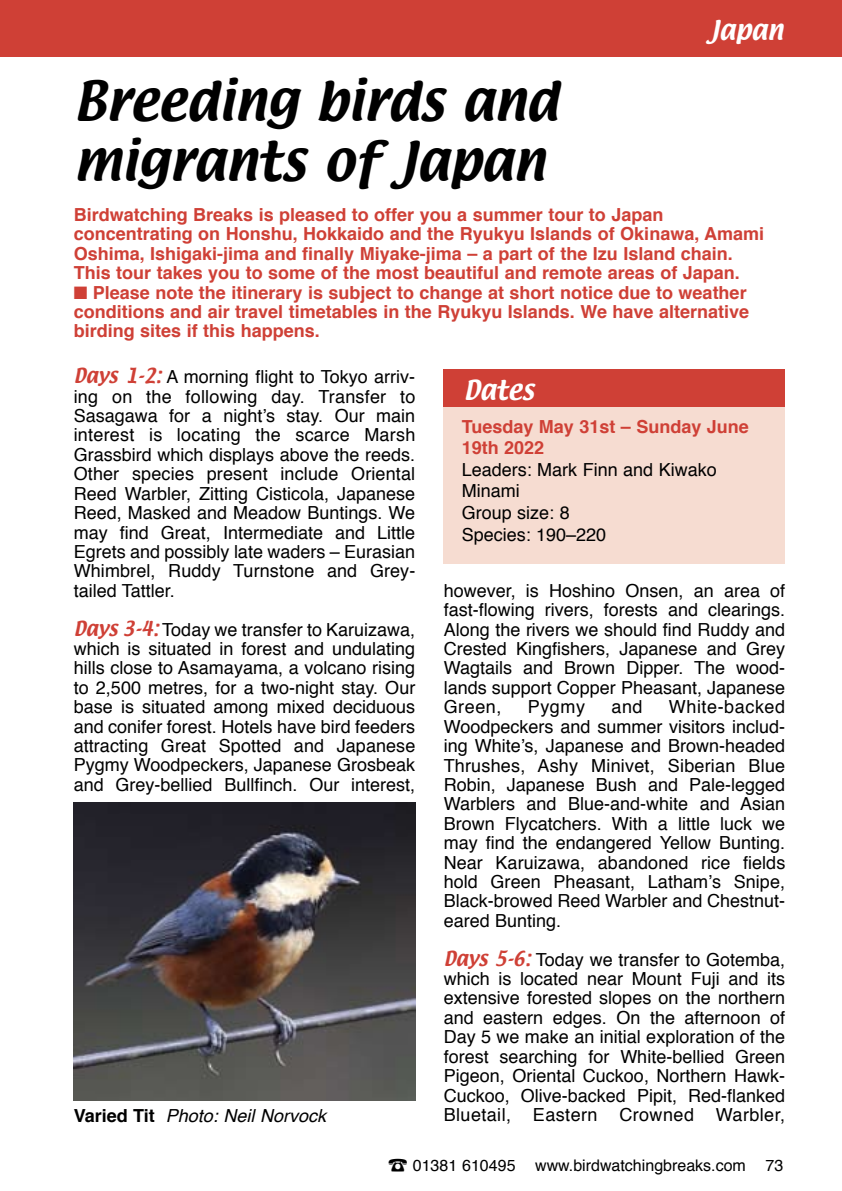
<style>
.page{position:relative;width:842px;height:1191px;background:#fff}
.page>*{position:absolute;margin:0;border:0;box-sizing:border-box;transform-origin:0 0}
.t1{font:48px/60px "Textile";color:#000}
.t2{font:24px "Textile";color:#fff}
.t3{font:18px/19.4px "Helvetica";color:#000;text-align:justify}
.t4{font:700 18px/19.4px "Helvetica";color:#cf4036}
.t5{font:italic 18px "Helvetica";color:#000}
.t6{font:16px "Helvetica";color:#000}
.s1{font-family:"Textile";color:#cf4036}
.s2{font-weight:700;font-style:normal}
</style>
<div class="page">
<div style="left:0;top:0;width:842px;height:57px;background:#cf4036"></div>
<div style="left:444px;top:407px;width:341px;height:157px;background:#f6dcd1"></div>
<div style="left:444px;top:370px;width:341px;height:37px;background:#cf4036"></div>
<img style="left:74px;top:802px;width:341px;height:298px">
<h2 class="t2" style="left:709px;top:14px;width:76px">Japan</h2>
<h1 class="t1" style="left:74px;top:73px;width:486px">Breeding birds and migrants of Japan</h1>
<p class="t4" style="left:74px;top:205px;width:692px">Birdwatching Breaks is pleased to offer you a summer tour to Japan concentrating on Honshu, Hokkaido and the Ryukyu Islands of Okinawa, Amami Oshima, Ishigaki-jima and finally Miyake-jima – a part of the Izu Island chain.<br>This tour takes you to some of the most beautiful and remote areas of Japan.</p>
<p class="t4" style="left:74px;top:283px;width:677px">■ Please note the itinerary is subject to change at short notice due to weather conditions and air travel timetables in the Ryukyu Islands. We have alternative birding sites if this happens.</p>
<p class="t3" style="left:74px;top:368px;width:343px"><span class="s1">Days 1-2:</span> A morning flight to Tokyo arriv&shy;ing on the following day. Transfer to Sasagawa for a night’s stay. Our main interest is locating the scarce Marsh Grassbird which displays above the reeds.<br>Other species present include Oriental Reed Warbler, Zitting Cisticola, Japanese Reed, Masked and Meadow Buntings. We may find Great, Intermediate and Little Egrets and possibly late waders – Eurasian Whimbrel, Ruddy Turnstone and Grey&shy;tailed Tattler.</p>
<p class="t3" style="left:74px;top:620px;width:343px"><span class="s1">Days 3-4:</span> Today we transfer to Karuizawa, which is situated in forest and undulating hills close to Asamayama, a volcano rising to 2,500 metres, for a two-night stay. Our base is situated among mixed deciduous and conifer forest. Hotels have bird feeders attracting Great Spotted and Japanese Pygmy Woodpeckers, Japanese Grosbeak and Grey-bellied Bullfinch. Our interest,</p>
<h2 class="t2" style="left:464px;top:374px;width:72px">Dates</h2>
<p class="t4" style="left:462px;top:416px;width:289px;line-height:21.6px">Tuesday May 31st – Sunday June<br>19th 2022</p>
<p class="t3" style="left:462px;top:459px;width:257px;line-height:21.6px;text-align:left">Leaders: Mark Finn and Kiwako<br>Minami<br>Group size: 8<br>Species: 190–220</p>
<p class="t3" style="left:444px;top:581px;width:343px">however, is Hoshino Onsen, an area of fast-flowing rivers, forests and clearings.<br>Along the rivers we should find Ruddy and Crested Kingfishers, Japanese and Grey Wagtails and Brown Dipper. The wood&shy;lands support Copper Pheasant, Japanese Green,</p>
<p class="t3" style="left:444px;top:698px;width:343px;text-indent:225px">White-backed Woodpeckers and summer visitors includ&shy;ing White’s, Japanese and Brown-headed Thrushes, Ashy Minivet, Siberian Blue Robin, Japanese Bush and Pale-legged Warblers and Blue-and-white and Asian Brown Flycatchers. With a little luck we may find the endangered Yellow Bunting.<br>Near Karuizawa, abandoned rice fields hold Green Pheasant, Latham’s Snipe, Black-browed Reed Warbler and Chestnut&shy;eared Bunting.</p>
<p class="t3" style="left:444px;top:950px;width:343px"><span class="s1">Days 5-6:</span> Today we transfer to Gotemba, which is located near Mount Fuji and its extensive forested slopes on the northern and eastern edges. On the afternoon of Day 5 we make an initial exploration of the forest searching for White-bellied Green Pigeon, Oriental Cuckoo, Northern Hawk-Cuckoo, Olive-backed Pipit, Red-flanked Bluetail, Eastern Crowned Warbler,</p>
<p class="t3" style="left:528px;top:698px;width:59px">Pygmy</p>
<p class="t3" style="left:611px;top:698px;width:33px">and</p>
<p class="t5" style="left:74px;top:1101px;width:254px"><span class="s2">Varied Tit</span> Photo: Neil Norvock</p>
<p class="t6" style="left:388px;top:1152px;width:397px">☎ 01381 610495 www.birdwatchingbreaks.com 73</p>
</div>
